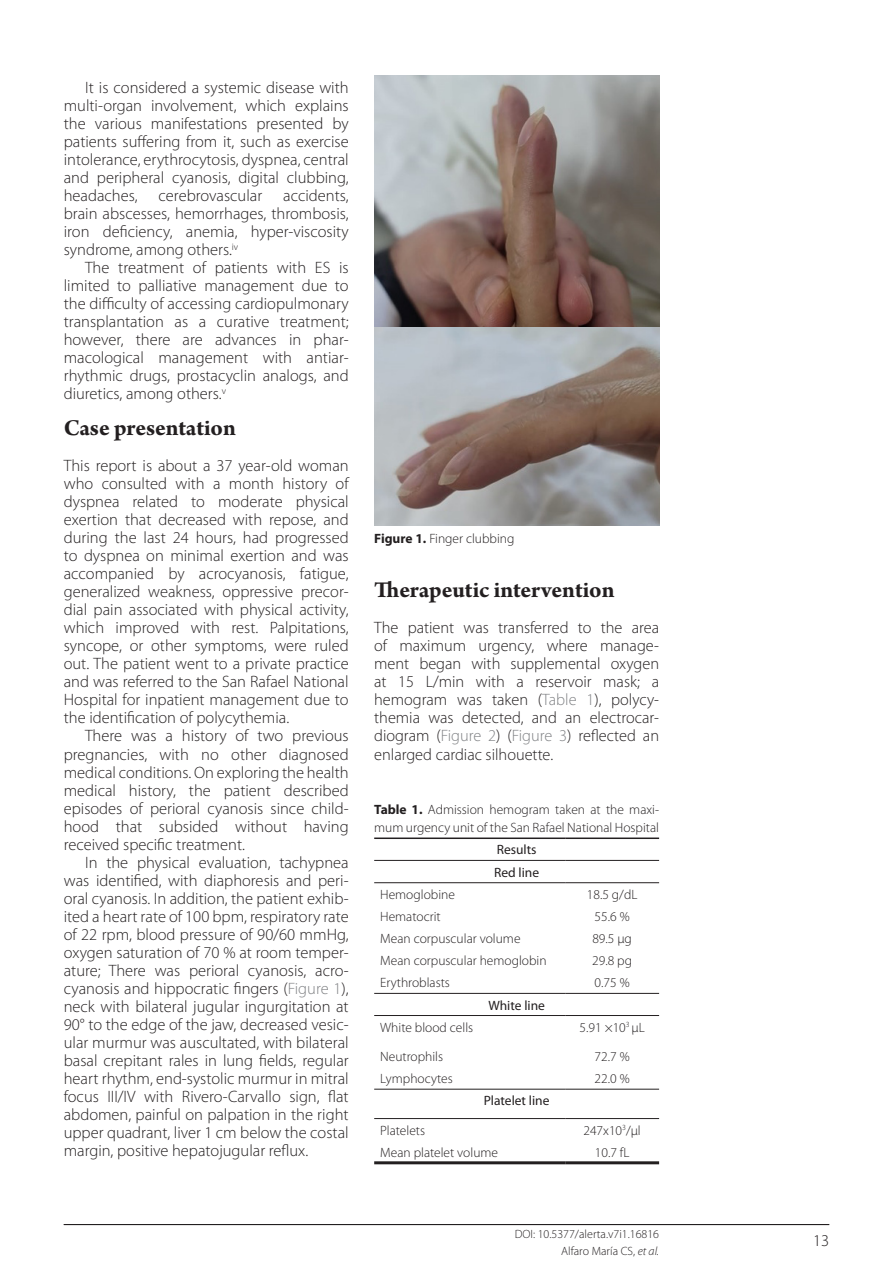
<style>
.page{position:relative;width:893px;height:1276px;background:#fff}
.page>*{position:absolute;margin:0;border:0;box-sizing:border-box;transform-origin:0 0}
.TITULO{font:700 24px "Arno Pro";letter-spacing:-.005em;color:#231f20}
.Segundo_parrafo{font:300 16.5px/18px "Myriad Pro";color:#231f20;text-align:justify}
.Primer_parrafo{font:300 16.5px/18px "Myriad Pro";color:#231f20;text-align:justify}
.Cuerpo{font:300 13.5px "Myriad Pro";color:#231f20}
.Figura__Tabla__Titulo{font:300 13.5px/18px "Myriad Pro";color:#231f20}
.Encabezados{font:13.5px "Myriad Pro";color:#231f20}
.t1{font:300 12px/16.8px "Myriad Pro";color:#231f20;text-align:right}
.s1{color:#808285}
.s2{font-weight:700}
.s3{font-style:italic}
</style>
<div class="page">
<hr style="left:374px;top:1161px;width:191px;height:3px;background:#231f20">
<hr style="left:565px;top:1161px;width:94px;height:3px;background:#231f20">
<hr style="left:374px;top:837px;width:191px;height:2px;background:#231f20">
<hr style="left:565px;top:837px;width:94px;height:2px;background:#231f20">
<hr style="left:374px;top:860px;width:191px;height:1px;background:#231f20">
<hr style="left:565px;top:860px;width:94px;height:1px;background:#231f20">
<hr style="left:374px;top:882px;width:191px;height:1px;background:#231f20">
<hr style="left:565px;top:882px;width:94px;height:1px;background:#231f20">
<hr style="left:374px;top:993px;width:191px;height:1px;background:#231f20">
<hr style="left:565px;top:993px;width:94px;height:1px;background:#231f20">
<hr style="left:374px;top:1015px;width:191px;height:1px;background:#231f20">
<hr style="left:565px;top:1015px;width:94px;height:1px;background:#231f20">
<hr style="left:374px;top:1089px;width:191px;height:1px;background:#231f20">
<hr style="left:565px;top:1089px;width:94px;height:1px;background:#231f20">
<hr style="left:374px;top:1118px;width:191px;height:1px;background:#231f20">
<hr style="left:565px;top:1118px;width:94px;height:1px;background:#231f20">
<img style="left:374px;top:75px;width:285px;height:450px">
<hr style="left:64px;top:1224px;width:765px;height:1px;background:#231f20">
<p class="Segundo_parrafo" style="left:64px;top:79px;width:286px;text-indent:21px">It is considered a systemic disease with multi-organ involvement, which explains the various manifestations presented by patients suffering from it, such as exercise intolerance, erythrocytosis, dyspnea, central and peripheral cyanosis, digital clubbing, headaches,</p>
<p class="Segundo_parrafo" style="left:64px;top:187px;width:286px;text-indent:219px">accidents, brain abscesses, hemorrhages, thrombosis, iron deficiency, anemia, hyper-viscosity syndrome, among others.<sup>iv</sup></p>
<p class="Segundo_parrafo" style="left:64px;top:259px;width:286px;text-indent:21px">The treatment of patients with ES is limited to palliative management due to the difficulty of accessing cardiopulmonary transplantation as a curative treatment; however, there are advances in phar&shy;macological management with antiar&shy;rhythmic drugs, prostacyclin analogs, and diuretics, among others.<sup>v</sup></p>
<p class="TITULO" style="left:64px;top:414px;width:174px">Case presentation</p>
<p class="Primer_parrafo" style="left:64px;top:457px;width:286px">This report is about a 37 year-old woman who consulted with a month history of dyspnea related to moderate physical exertion that decreased with repose, and during the last 24 hours, had progressed to dyspnea on minimal exertion and was accompanied by acrocyanosis, fatigue, generalized weakness, oppressive precor&shy;dial pain associated with physical activity, which improved with rest. Palpitations, syncope, or other symptoms, were ruled out. The patient went to a private practice and was referred to the San Rafael National Hospital for inpatient management due to the identification of polycythemia.</p>
<p class="Segundo_parrafo" style="left:64px;top:727px;width:286px;text-indent:21px">There was a history of two previous pregnancies, with no other diagnosed medical conditions. On exploring the health medical history, the patient described episodes of perioral cyanosis since child&shy;hood that subsided without having received specific treatment.</p>
<p class="Segundo_parrafo" style="left:64px;top:853px;width:286px;text-indent:21px">In the physical evaluation, tachypnea was identified, with diaphoresis and peri&shy;oral cyanosis. In addition, the patient exhib&shy;ited a heart rate of 100 bpm, respiratory rate of 22 rpm, blood pressure of 90/60 mmHg, oxygen saturation of 70 % at room temper&shy;ature; There was perioral cyanosis, acro&shy;cyanosis and hippocratic fingers (<span class="s1">Figure 1</span>), neck with bilateral jugular ingurgitation at 90° to the edge of the jaw, decreased vesic&shy;ular murmur was auscultated, with bilateral basal crepitant rales in lung fields, regular heart rhythm, end-systolic murmur in mitral focus III/IV with Rivero-Carvallo sign, flat abdomen, painful on palpation in the right upper quadrant, liver 1 cm below the costal margin, positive hepatojugular reflux.</p>
<p class="Segundo_parrafo" style="left:159px;top:187px;width:105px">cerebrovascular</p>
<p class="Figura__Tabla__Titulo" style="left:374px;top:530px;width:142px"><span class="s2">Figure 1.</span> Finger clubbing</p>
<p class="TITULO" style="left:374px;top:576px;width:242px">Therapeutic intervention</p>
<p class="Primer_parrafo" style="left:374px;top:619px;width:286px">The patient was transferred to the area of maximum urgency, where manage&shy;ment began with supplemental oxygen at 15 L/min with a reservoir mask; a hemogram was taken (<span class="s1">Table 1</span>), polycy&shy;themia was detected, and an electrocar&shy;diogram (<span class="s1">Figure 2</span>) (<span class="s1">Figure 3</span>) reflected an enlarged cardiac silhouette.</p>
<p class="Figura__Tabla__Titulo" style="left:374px;top:800px;width:286px"><span class="s2">Table 1.</span> Admission hemogram taken at the maxi&shy;mum urgency unit of the San Rafael National Hospital</p>
<p class="Encabezados" style="left:497px;top:841px;width:41px">Results</p>
<p class="Encabezados" style="left:494px;top:864px;width:47px">Red line</p>
<p class="Cuerpo" style="left:380px;top:886px;width:76px">Hemoglobine</p>
<p class="Cuerpo" style="left:587px;top:886px;width:52px">18.5 g/dL</p>
<p class="Cuerpo" style="left:380px;top:908px;width:62px">Hematocrit</p>
<p class="Cuerpo" style="left:595px;top:908px;width:37px">55.6 %</p>
<p class="Cuerpo" style="left:380px;top:930px;width:142px">Mean corpuscular volume</p>
<p class="Cuerpo" style="left:592px;top:930px;width:41px">89.5 μg</p>
<p class="Cuerpo" style="left:380px;top:952px;width:168px">Mean corpuscular hemoglobin</p>
<p class="Cuerpo" style="left:592px;top:952px;width:41px">29.8 pg</p>
<p class="Cuerpo" style="left:380px;top:974px;width:71px">Erythroblasts</p>
<p class="Cuerpo" style="left:595px;top:974px;width:37px">0.75 %</p>
<p class="Encabezados" style="left:488px;top:996px;width:58px">White line</p>
<p class="Cuerpo" style="left:380px;top:1019px;width:95px">White blood cells</p>
<p class="Cuerpo" style="left:580px;top:1019px;width:67px">5.91 ×10<sup>3</sup> μL</p>
<p class="Cuerpo" style="left:380px;top:1048px;width:64px">Neutrophils</p>
<p class="Cuerpo" style="left:595px;top:1048px;width:37px">72.7 %</p>
<p class="Cuerpo" style="left:380px;top:1070px;width:74px">Lymphocytes</p>
<p class="Cuerpo" style="left:595px;top:1070px;width:37px">22.0 %</p>
<p class="Encabezados" style="left:484px;top:1092px;width:67px">Platelet line</p>
<p class="Cuerpo" style="left:380px;top:1122px;width:46px">Platelets</p>
<p class="Cuerpo" style="left:583px;top:1122px;width:59px">247x10<sup>3</sup>/μl</p>
<p class="Cuerpo" style="left:380px;top:1144px;width:119px">Mean platelet volume</p>
<p class="Cuerpo" style="left:595px;top:1144px;width:36px">10.7 fL</p>
<p class="t1" style="left:515px;top:1225px;width:146px">DOI: 10.5377/alerta.v7i1.16816<br>Alfaro María CS, <span class="s3">et al.</span></p>
<p class="Segundo_parrafo" style="left:813px;top:1231px;width:18px">13</p>
</div>
